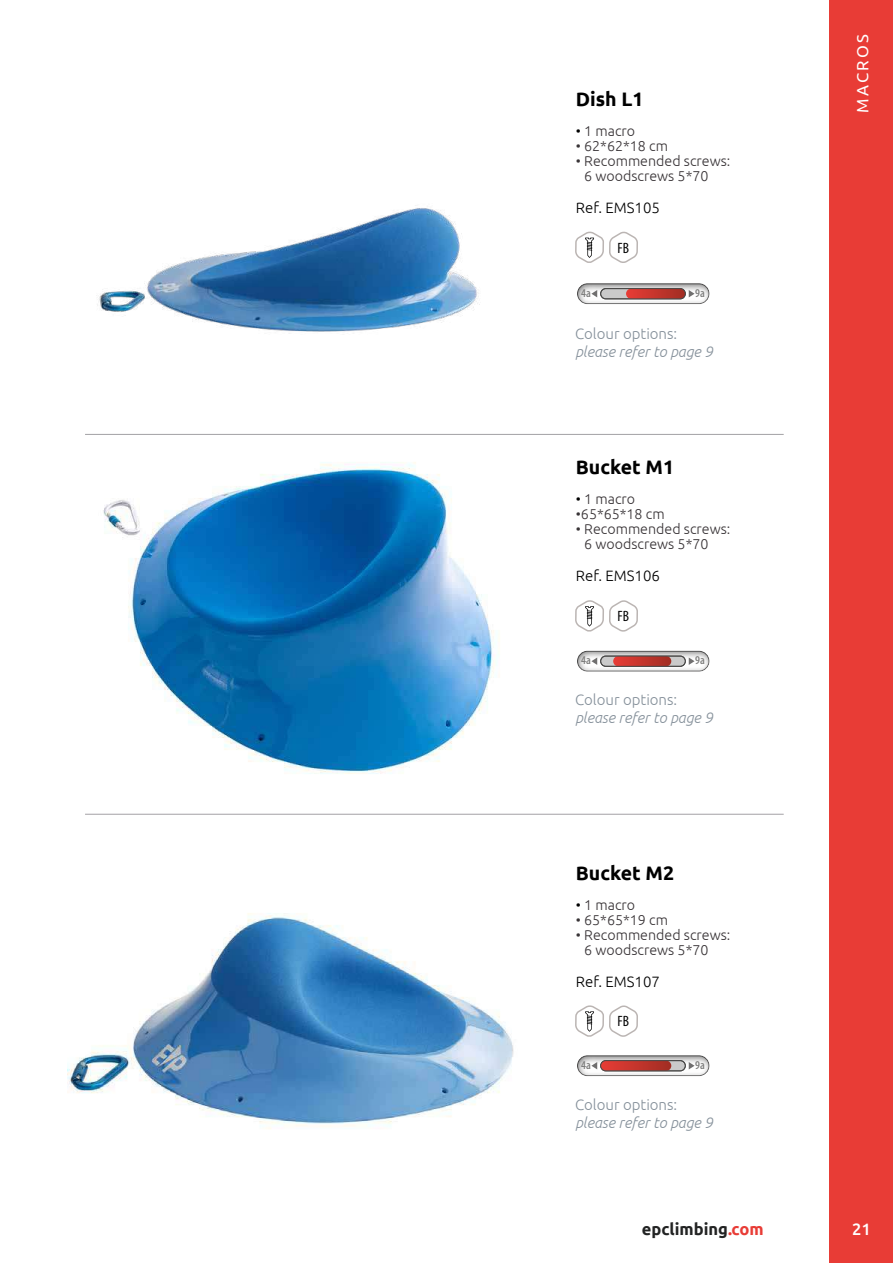
<style>
.page{position:relative;width:893px;height:1263px;background:#fff}
.page>*{position:absolute;margin:0;border:0;box-sizing:border-box;transform-origin:0 0}
.t1{font:700 19.5px "Ubuntu";color:#000}
.t2{font:700 16.5px "Ubuntu";color:#222323}
.t3{font:16.5px "Ubuntu";letter-spacing:.14em;color:#fff}
.t4{font:500 16.5px "Ubuntu";color:#fff}
.t5{font:italic 300 15px "Ubuntu";color:#85909a}
.t6{font:300 15px "Ubuntu";color:#85909a}
.t7{font:300 15px "Ubuntu";color:#000}
.t8{font:condensed 15px "Myriad Pro";color:#000}
.t9{font:300 14.25px/15px "Ubuntu";color:#383336}
.t10{font:600 condensed 12px "Myriad Pro";color:#7e7e7d}
.s1{color:#000}
.s2{color:#e83c36}
</style>
<div class="page">
<div style="left:830px;top:0;width:63px;height:1263px;background:#e83c36"></div>
<img style="left:97px;top:208px;width:383px;height:126px">
<img style="left:103px;top:462px;width:397px;height:312px">
<hr style="left:85px;top:434px;width:699px;height:1px;background:#a3a1a5">
<hr style="left:85px;top:814px;width:699px;height:1px;background:#a3a1a5">
<div style="left:565px;top:272px;width:157px;height:33px;background:#000;opacity:.58"></div>
<div style="left:601px;top:289px;width:84px;height:10px;background:#4f4847;border-radius:5px"></div>
<svg style="left:626px;top:288px;width:59px;height:11px"></svg>
<svg style="left:689px;top:290px;width:6px;height:7px"></svg>
<div style="left:600px;top:288px;width:85px;height:11px;border:1px solid #4a4a49;border-radius:5px"></div>
<div style="left:565px;top:1044px;width:157px;height:33px;background:#000;opacity:.58"></div>
<div style="left:601px;top:1060px;width:84px;height:11px;background:#cacaca;border-radius:5px"></div>
<svg style="left:600px;top:1060px;width:71px;height:11px"></svg>
<svg style="left:689px;top:1062px;width:6px;height:7px"></svg>
<div style="left:600px;top:1060px;width:85px;height:11px;border:1px solid #4a4a49;border-radius:5px"></div>
<div style="left:565px;top:640px;width:157px;height:33px;background:#000;opacity:.58"></div>
<div style="left:601px;top:656px;width:84px;height:10px;background:#cacaca;border-radius:5px"></div>
<svg style="left:613px;top:656px;width:58px;height:10px"></svg>
<svg style="left:689px;top:657px;width:6px;height:8px"></svg>
<div style="left:600px;top:656px;width:85px;height:10px;border:1px solid #4a4a49;border-radius:5px"></div>
<img style="left:68px;top:913px;width:446px;height:216px">
<svg style="left:574px;top:231px;width:65px;height:846px"></svg>
<h1 class="t1" style="left:576px;top:87px;width:69px">Dish L1</h1>
<p class="t9" style="left:576px;top:123px;width:61px"><span class="s1">•</span> 1 macro</p>
<p class="t9" style="left:576px;top:138px;width:94px">• 62*62*18 cm</p>
<p class="t9" style="left:584px;top:153px;width:148px;text-indent:-8px">• Recommended screws:<br>6 woodscrews 5*70</p>
<p class="t7" style="left:576px;top:198px;width:86px">Ref. EMS105</p>
<p class="t8" style="left:617px;top:239px;width:13px">FB</p>
<p class="t10" style="left:581px;top:286px;width:11px">4a</p>
<p class="t10" style="left:695px;top:286px;width:11px">9a</p>
<p class="t6" style="left:575px;top:325px;width:104px">Colour options:</p>
<p class="t5" style="left:575px;top:343px;width:139px">please refer to page 9</p>
<h1 class="t1" style="left:576px;top:455px;width:100px">Bucket M1</h1>
<p class="t9" style="left:576px;top:491px;width:61px"><span class="s1">•</span> 1 macro</p>
<p class="t9" style="left:576px;top:506px;width:90px">•65*65*18 cm</p>
<p class="t9" style="left:584px;top:521px;width:148px;text-indent:-8px">• Recommended screws:<br>6 woodscrews 5*70</p>
<p class="t7" style="left:576px;top:566px;width:86px">Ref. EMS106</p>
<p class="t8" style="left:617px;top:607px;width:13px">FB</p>
<p class="t10" style="left:581px;top:653px;width:11px">4a</p>
<p class="t10" style="left:695px;top:653px;width:11px">9a</p>
<p class="t6" style="left:575px;top:691px;width:104px">Colour options:</p>
<p class="t5" style="left:575px;top:709px;width:139px">please refer to page 9</p>
<h1 class="t1" style="left:576px;top:861px;width:100px">Bucket M2</h1>
<p class="t9" style="left:576px;top:897px;width:61px"><span class="s1">•</span> 1 macro</p>
<p class="t9" style="left:576px;top:912px;width:94px">• 65*65*19 cm</p>
<p class="t9" style="left:584px;top:927px;width:148px;text-indent:-8px">• Recommended screws:<br>6 woodscrews 5*70</p>
<p class="t7" style="left:576px;top:973px;width:86px">Ref. EMS107</p>
<p class="t8" style="left:617px;top:1012px;width:13px">FB</p>
<p class="t10" style="left:581px;top:1057px;width:11px">4a</p>
<p class="t10" style="left:695px;top:1057px;width:11px">9a</p>
<p class="t6" style="left:575px;top:1096px;width:104px">Colour options:</p>
<p class="t5" style="left:575px;top:1114px;width:139px">please refer to page 9</p>
<p class="t3" style="left:853px;top:113px;width:81px;rotate:-90deg">MACROS</p>
<p class="t2" style="left:642px;top:1219px;width:123px">epclimbing<span class="s2">.com</span></p>
<p class="t4" style="left:852px;top:1218px;width:20px">21</p>
</div>
